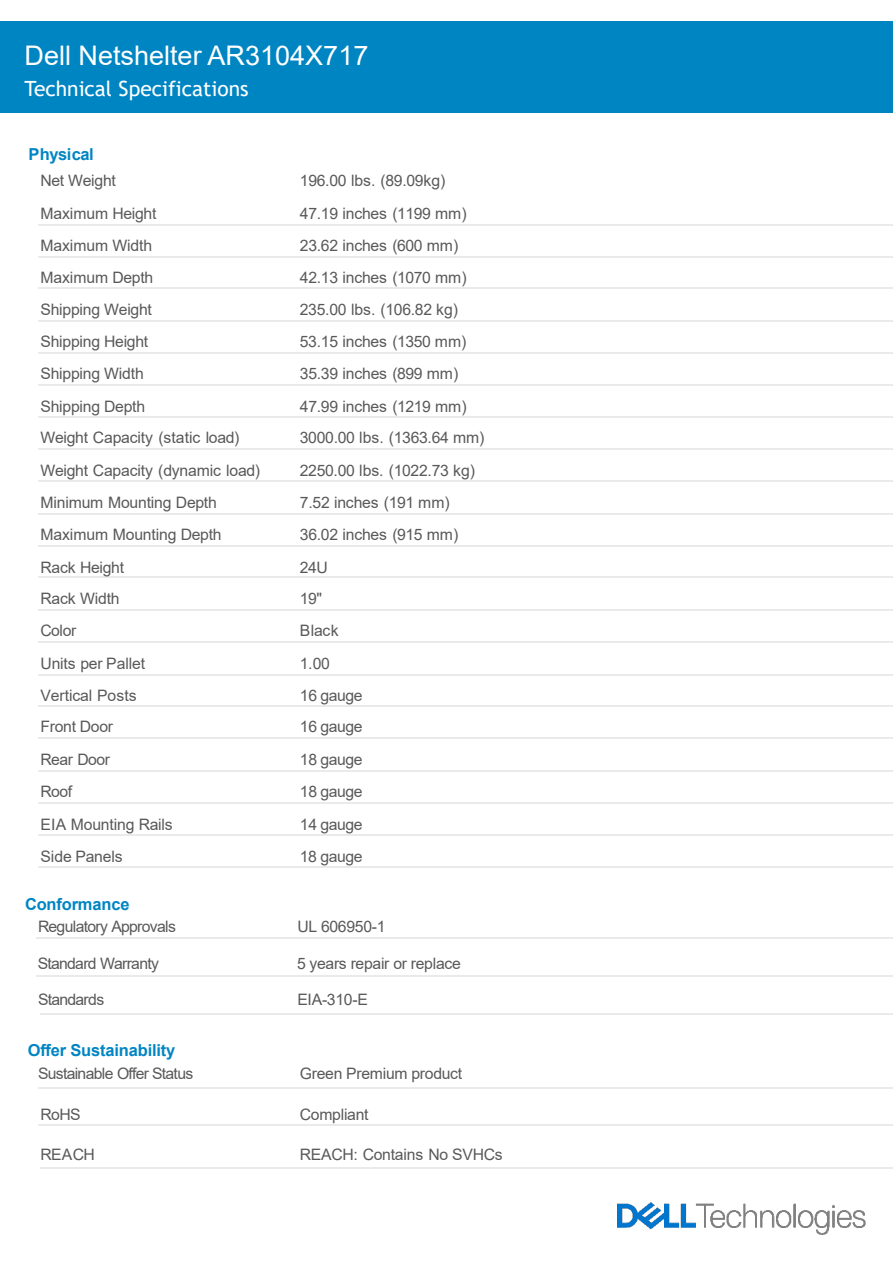
<style>
.page{position:relative;width:893px;height:1263px;background:#fff}
.page>*{position:absolute;margin:0;border:0;box-sizing:border-box;transform-origin:0 0}
.t1{font:27px "Arial";color:#fff}
.t2{font:21px "Trebuchet MS";color:#fff}
.t3{font:700 16.5px "Arial";letter-spacing:-.01em;color:#0085c3}
.t4{font:15.75px "Arial";letter-spacing:-.02em;color:#595959}
.t5{font:15.75px "Arial";letter-spacing:-.045em;color:#595959}
.t6{font:15.75px "Arial";letter-spacing:-.04em;color:#595959}
</style>
<div class="page">
<hr style="left:38px;top:224px;width:855px;height:1px;background:#eaeaea">
<hr style="left:38px;top:256px;width:855px;height:2px;background:#eaeaea">
<hr style="left:38px;top:288px;width:855px;height:1px;background:#eaeaea">
<hr style="left:38px;top:320px;width:855px;height:1px;background:#eaeaea">
<hr style="left:38px;top:352px;width:855px;height:2px;background:#eaeaea">
<hr style="left:38px;top:385px;width:855px;height:1px;background:#eaeaea">
<hr style="left:38px;top:416px;width:855px;height:1px;background:#eaeaea">
<hr style="left:38px;top:448px;width:855px;height:2px;background:#eaeaea">
<hr style="left:38px;top:481px;width:855px;height:1px;background:#eaeaea">
<hr style="left:38px;top:513px;width:855px;height:1px;background:#eaeaea">
<hr style="left:38px;top:546px;width:855px;height:1px;background:#eaeaea">
<hr style="left:38px;top:577px;width:855px;height:1px;background:#eaeaea">
<hr style="left:38px;top:609px;width:855px;height:1px;background:#eaeaea">
<hr style="left:38px;top:642px;width:855px;height:1px;background:#eaeaea">
<hr style="left:38px;top:674px;width:855px;height:1px;background:#eaeaea">
<hr style="left:38px;top:705px;width:855px;height:1px;background:#eaeaea">
<hr style="left:38px;top:738px;width:855px;height:1px;background:#eaeaea">
<hr style="left:38px;top:770px;width:855px;height:1px;background:#eaeaea">
<hr style="left:38px;top:802px;width:855px;height:2px;background:#eaeaea">
<hr style="left:38px;top:835px;width:855px;height:1px;background:#eaeaea">
<hr style="left:38px;top:866px;width:855px;height:1px;background:#eaeaea">
<hr style="left:38px;top:1124px;width:855px;height:1px;background:#eaeaea">
<hr style="left:40px;top:1167px;width:853px;height:1px;background:#eaeaea">
<div style="left:0;top:21px;width:892px;height:91px;background:#0085c3"></div>
<img style="left:617px;top:1202px;width:248px;height:33px">
<hr style="left:36px;top:938px;width:857px;height:1px;background:#eaeaea">
<hr style="left:36px;top:975px;width:857px;height:1px;background:#eaeaea">
<hr style="left:38px;top:1087px;width:855px;height:1px;background:#eaeaea">
<hr style="left:40px;top:1014px;width:853px;height:1px;background:#eaeaea">
<p class="t1" style="left:24px;top:37px;width:345px">Dell Netshelter AR3104X717</p>
<p class="t2" style="left:24px;top:76px;width:226px">Technical Specifications</p>
<p class="t3" style="left:29px;top:143px;width:67px">Physical</p>
<p class="t4" style="left:41px;top:170px;width:77px">Net Weight</p>
<p class="t4" style="left:300px;top:170px;width:147px">196.00 lbs. (89.09kg)</p>
<p class="t4" style="left:41px;top:202px;width:117px">Maximum Height</p>
<p class="t4" style="left:300px;top:202px;width:168px">47.19 inches (1199 mm)</p>
<p class="t4" style="left:41px;top:235px;width:113px">Maximum Width</p>
<p class="t4" style="left:300px;top:235px;width:160px">23.62 inches (600 mm)</p>
<p class="t4" style="left:41px;top:267px;width:114px">Maximum Depth</p>
<p class="t4" style="left:300px;top:267px;width:168px">42.13 inches (1070 mm)</p>
<p class="t4" style="left:41px;top:298px;width:113px">Shipping Weight</p>
<p class="t4" style="left:300px;top:298px;width:160px">235.00 lbs. (106.82 kg)</p>
<p class="t4" style="left:41px;top:331px;width:109px">Shipping Height</p>
<p class="t4" style="left:300px;top:331px;width:168px">53.15 inches (1350 mm)</p>
<p class="t4" style="left:41px;top:363px;width:105px">Shipping Width</p>
<p class="t4" style="left:300px;top:363px;width:160px">35.39 inches (899 mm)</p>
<p class="t4" style="left:41px;top:396px;width:106px">Shipping Depth</p>
<p class="t4" style="left:300px;top:396px;width:168px">47.99 inches (1219 mm)</p>
<p class="t4" style="left:41px;top:427px;width:200px">Weight Capacity (static load)</p>
<p class="t4" style="left:300px;top:427px;width:186px">3000.00 lbs. (1363.64 mm)</p>
<p class="t4" style="left:41px;top:459px;width:221px">Weight Capacity (dynamic load)</p>
<p class="t4" style="left:300px;top:459px;width:177px">2250.00 lbs. (1022.73 kg)</p>
<p class="t4" style="left:41px;top:492px;width:178px">Minimum Mounting Depth</p>
<p class="t4" style="left:300px;top:492px;width:151px">7.52 inches (191 mm)</p>
<p class="t4" style="left:41px;top:524px;width:183px">Maximum Mounting Depth</p>
<p class="t4" style="left:300px;top:524px;width:160px">36.02 inches (915 mm)</p>
<p class="t4" style="left:41px;top:556px;width:85px">Rack Height</p>
<p class="t4" style="left:300px;top:556px;width:29px">24U</p>
<p class="t4" style="left:41px;top:588px;width:81px">Rack Width</p>
<p class="t4" style="left:300px;top:588px;width:24px">19"</p>
<p class="t4" style="left:41px;top:620px;width:37px">Color</p>
<p class="t4" style="left:300px;top:620px;width:40px">Black</p>
<p class="t4" style="left:41px;top:652px;width:106px">Units per Pallet</p>
<p class="t4" style="left:300px;top:652px;width:32px">1.00</p>
<p class="t4" style="left:41px;top:685px;width:98px">Vertical Posts</p>
<p class="t4" style="left:300px;top:685px;width:64px">16 gauge</p>
<p class="t4" style="left:41px;top:716px;width:74px">Front Door</p>
<p class="t4" style="left:300px;top:716px;width:64px">16 gauge</p>
<p class="t4" style="left:41px;top:748px;width:71px">Rear Door</p>
<p class="t4" style="left:300px;top:748px;width:64px">18 gauge</p>
<p class="t4" style="left:41px;top:781px;width:33px">Roof</p>
<p class="t4" style="left:300px;top:781px;width:64px">18 gauge</p>
<p class="t4" style="left:41px;top:813px;width:133px">EIA Mounting Rails</p>
<p class="t4" style="left:300px;top:813px;width:64px">14 gauge</p>
<p class="t4" style="left:41px;top:846px;width:84px">Side Panels</p>
<p class="t4" style="left:300px;top:846px;width:64px">18 gauge</p>
<p class="t3" style="left:25px;top:892px;width:106px">Conformance</p>
<p class="t6" style="left:38px;top:915px;width:139px">Regulatory Approvals</p>
<p class="t4" style="left:297px;top:915px;width:90px">UL 606950-1</p>
<p class="t5" style="left:38px;top:953px;width:123px">Standard Warranty</p>
<p class="t4" style="left:297px;top:953px;width:165px">5 years repair or replace</p>
<p class="t5" style="left:38px;top:988px;width:68px">Standards</p>
<p class="t4" style="left:297px;top:988px;width:72px">EIA-310-E</p>
<p class="t3" style="left:28px;top:1038px;width:149px">Offer Sustainability</p>
<p class="t5" style="left:38px;top:1063px;width:157px">Sustainable Offer Status</p>
<p class="t4" style="left:300px;top:1063px;width:164px">Green Premium product</p>
<p class="t4" style="left:41px;top:1103px;width:42px">RoHS</p>
<p class="t4" style="left:300px;top:1103px;width:70px">Compliant</p>
<p class="t4" style="left:41px;top:1143px;width:56px">REACH</p>
<p class="t4" style="left:300px;top:1143px;width:204px">REACH: Contains No SVHCs</p>
</div>
